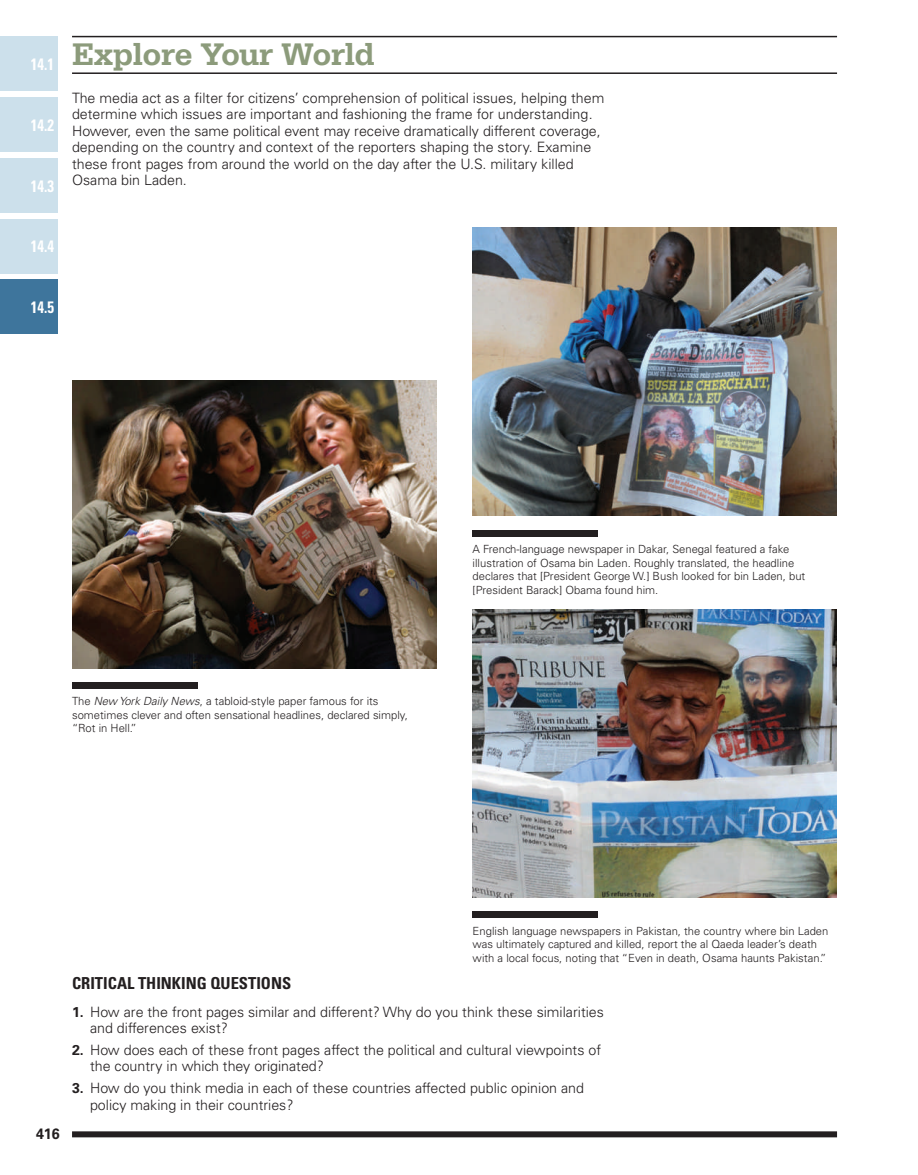
<style>
.page{position:relative;width:918px;height:1175px;background:#fff}
.page>*{position:absolute;margin:0;border:0;box-sizing:border-box;transform-origin:0 0}
.t1{font:700 33px "Serifa Std";letter-spacing:-.02em;color:#8c9b7b}
.t2{font:700 condensed 16.5px "Univers LT Std";color:#231f20}
.t3{font:700 condensed 16.5px "Univers LT Std";color:#fff;scale:.9 1}
.t4{font:700 15px "Univers LT Std";color:#231f20;scale:.95 1}
.t5{font:300 14.25px/16.5px "Univers LT Std";color:#231f20}
.t6{font:300 11.25px/13.5px "Univers LT Std";color:#231f20}
.s1{font-style:italic}
.s2{font-weight:700}
</style>
<div class="page">
<div style="left:0;top:36px;width:58px;height:55px;background:#cce0eb"></div>
<div style="left:0;top:218px;width:58px;height:55px;background:#cce0eb"></div>
<div style="left:0;top:97px;width:58px;height:55px;background:#cce0eb"></div>
<div style="left:0;top:158px;width:58px;height:55px;background:#cce0eb"></div>
<div style="left:0;top:279px;width:58px;height:55px;background:#3e759c"></div>
<div style="left:72px;top:1131px;width:765px;height:6px;background:#231f20"></div>
<hr style="left:72px;top:72px;width:765px;height:2px;background:#231f20">
<hr style="left:72px;top:36px;width:765px;height:1px;background:#231f20">
<img style="left:72px;top:380px;width:364px;height:288px">
<img style="left:472px;top:228px;width:365px;height:288px">
<img style="left:472px;top:609px;width:365px;height:288px">
<div style="left:72px;top:682px;width:126px;height:6px;background:#231f20"></div>
<div style="left:472px;top:530px;width:126px;height:6px;background:#231f20"></div>
<div style="left:472px;top:911px;width:126px;height:6px;background:#231f20"></div>
<p class="t3" style="left:31px;top:54px;width:27px">14.1</p>
<p class="t3" style="left:31px;top:115px;width:27px">14.2</p>
<p class="t3" style="left:31px;top:175px;width:27px">14.3</p>
<h1 class="t1" style="left:72px;top:35px;width:304px">Explore Your World</h1>
<p class="t5" style="left:72px;top:89px;width:534px">The media act as a filter for citizens’ comprehension of political issues, helping them determine which issues are important and fashioning the frame for understanding.<br>However, even the same political event may receive dramatically different coverage, depending on the country and context of the reporters shaping the story. Examine these front pages from around the world on the day after the U.S. military killed Osama bin Laden.</p>
<p class="t3" style="left:31px;top:236px;width:27px">14.4</p>
<p class="t3" style="left:31px;top:297px;width:27px">14.5</p>
<p class="t6" style="left:72px;top:694px;width:337px">The <span class="s1">New York Daily News</span>, a tabloid-style paper famous for its sometimes clever and often sensational headlines, declared simply, “Rot in Hell.”</p>
<p class="t6" style="left:473px;top:542px;width:334px">A French-language newspaper in Dakar, Senegal featured a fake illustration of Osama bin Laden. Roughly translated, the headline declares that [President George W.] Bush looked for bin Laden, but [President Barack] Obama found him.</p>
<p class="t4" style="left:36px;top:1124px;width:27px">416</p>
<p class="t6" style="left:473px;top:923px;width:357px">English language newspapers in Pakistan, the country where bin Laden was ultimately captured and killed, report the al Qaeda leader’s death with a local focus, noting that “Even in death, Osama haunts Pakistan.”</p>
<p class="t2" style="left:72px;top:972px;width:18px">CRITICA</p>
<p class="t2" style="left:127px;top:972px;width:63px">L THIN KING</p>
<p class="t2" style="left:211px;top:972px;width:30px">QUESTIONS</p>
<p class="t5" style="left:90px;top:1003px;width:515px;text-indent:-18px"><span class="s2">1.</span> How are the front pages similar and different? Why do you think these similarities and differences exist?</p>
<p class="t5" style="left:90px;top:1041px;width:513px;text-indent:-18px"><span class="s2">2.</span> How does each of these front pages affect the political and cultural viewpoints of the country in which they originated?</p>
<p class="t5" style="left:90px;top:1080px;width:496px;text-indent:-18px"><span class="s2">3.</span> How do you think media in each of these countries affected public opinion and policy making in their countries?</p>
</div>
